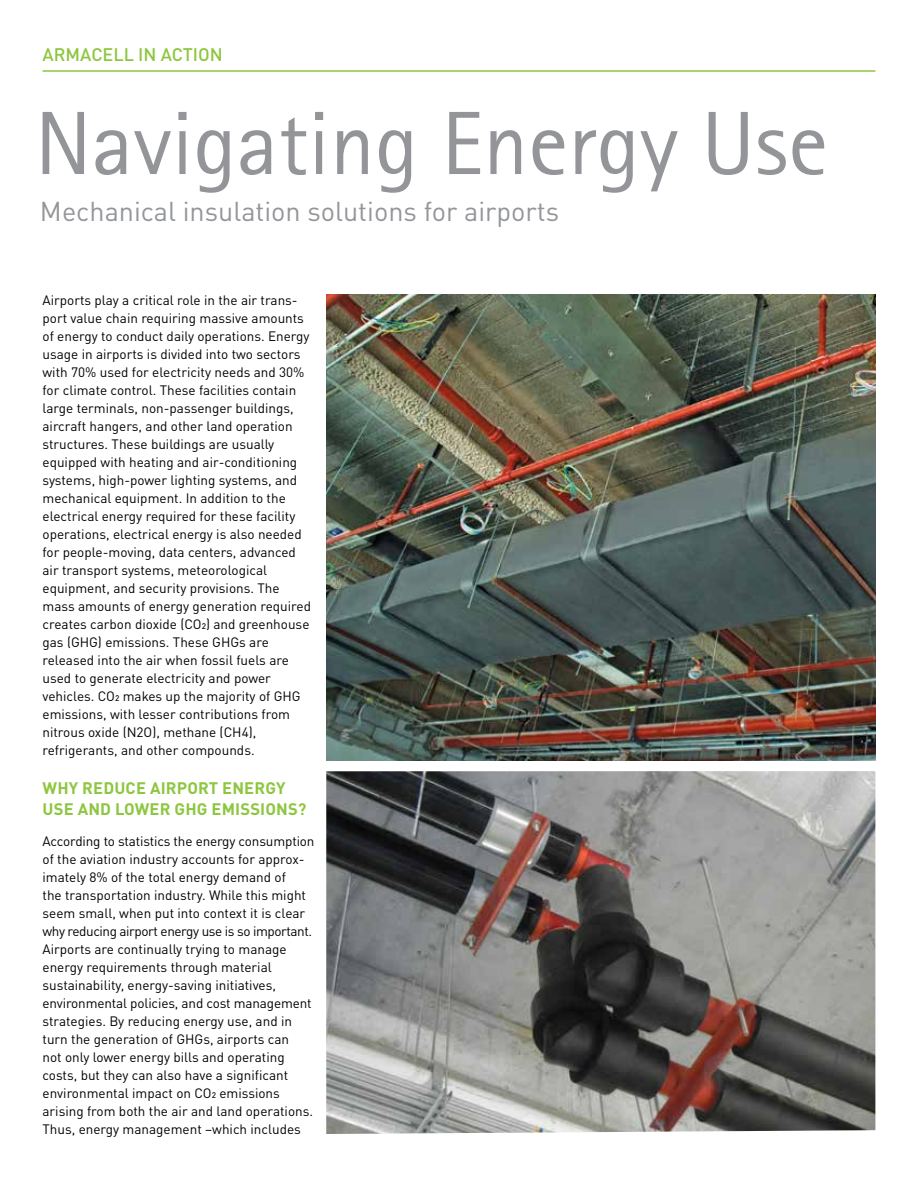
<style>
.page{position:relative;width:918px;height:1188px;background:#fff}
.page>*{position:absolute;margin:0;border:0;box-sizing:border-box;transform-origin:0 0}
.t1{font:90px "Rotis Sans Serif Pro";color:#939598}
.t2{font:27px "DIN Pro";color:#939598}
.t3{font:500 18px "DIN Pro";color:#8dc63f}
.t4{font:700 16.5px/21px "DIN Pro";letter-spacing:.01em;color:#8dc63f}
.t5{font:13.5px/18px "DIN Pro";color:#000}
</style>
<div class="page">
<img style="left:326px;top:295px;width:549px;height:466px">
<img style="left:326px;top:771px;width:549px;height:363px">
<hr style="left:43px;top:70px;width:832px;height:2px;background:#8dc63f">
<h3 class="t3" style="left:43px;top:40px;width:182px">ARMACELL IN ACTION</h3>
<h1 class="t1" style="left:35px;top:91px;width:795px">Navigating Energy Use</h1>
<h2 class="t2" style="left:40px;top:190px;width:521px">Mechanical insulation solutions for airports</h2>
<p class="t5" style="left:43px;top:290px;width:270px">Airports play a critical role in the air trans&shy;port value chain requiring massive amounts of energy to conduct daily operations. Energy usage in airports is divided into two sectors with 70% used for electricity needs and 30% for climate control. These facilities contain large terminals, non-passenger buildings, aircraft hangers, and other land operation structures. These buildings are usually equipped with heating and air-conditioning systems, high-power lighting systems, and mechanical equipment. In addition to the electrical energy required for these facility operations, electrical energy is also needed for people-moving, data centers, advanced air transport systems, meteorological equipment, and security provisions. The mass amounts of energy generation required creates carbon dioxide (CO2) and greenhouse gas (GHG) emissions. These GHGs are released into the air when fossil fuels are used to generate electricity and power vehicles. CO2 makes up the majority of GHG emissions, with lesser contributions from nitrous oxide (N2O), methane (CH4), refrigerants, and other compounds.</p>
<p class="t4" style="left:43px;top:776px;width:265px">WHY REDUCE AIRPORT ENERGY<br>USE AND LOWER GHG EMISSIONS?</p>
<p class="t5" style="left:43px;top:831px;width:274px">According to statistics the energy consumption of the aviation industry accounts for approx&shy;imately 8% of the total energy demand of<br>the transportation industry. While this might seem small, when put into context it is clear why reducing airport energy use is so important.<br>Airports are continually trying to manage energy requirements through material sustainability, energy-saving initiatives, environmental policies, and cost management strategies. By reducing energy use, and in turn the generation of GHGs, airports can<br>not only lower energy bills and operating costs, but they can also have a significant environmental impact on CO2 emissions arising from both the air and land operations.<br>Thus, energy management –which includes</p>
</div>
